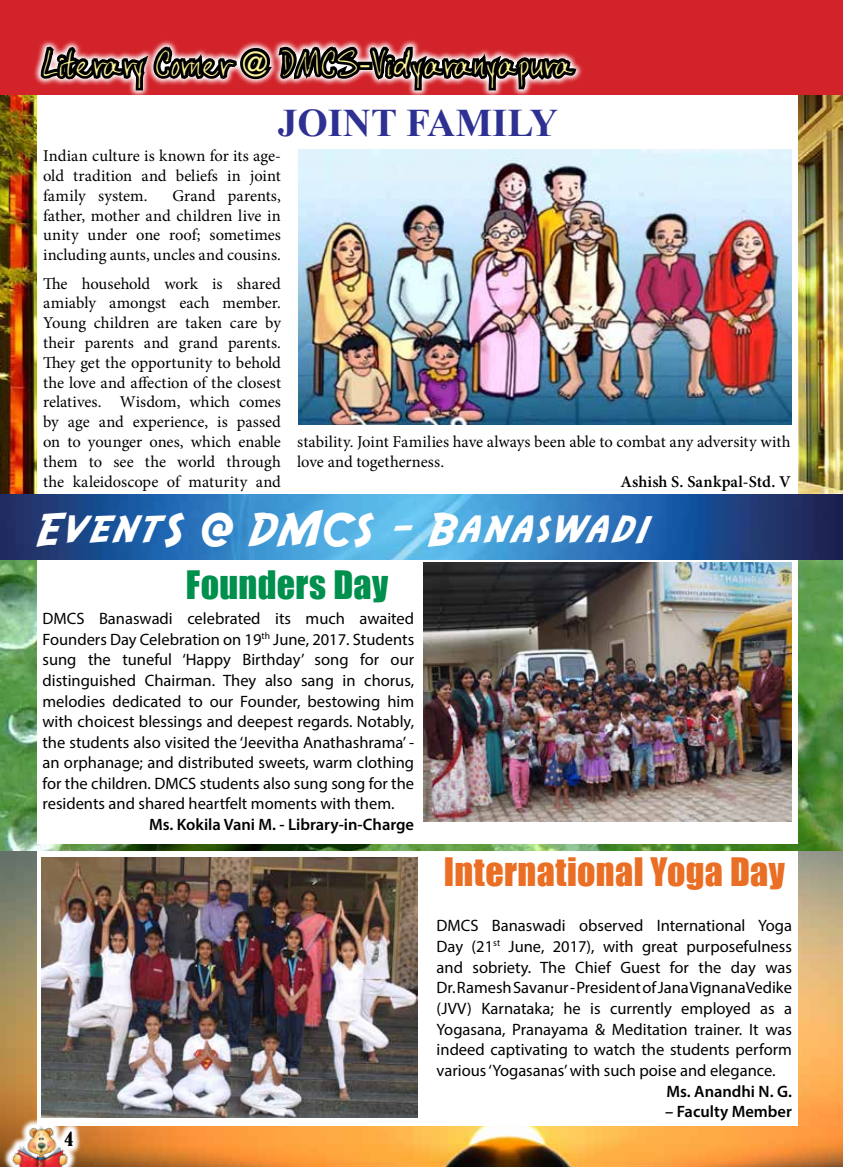
<style>
.page{position:relative;width:843px;height:1167px;background:#fff}
.page>*{position:absolute;margin:0;border:0;box-sizing:border-box;transform-origin:0 0}
.t1{font:45px "Adventure Normal";letter-spacing:-.01em;color:#fff}
.t2{font:700 39px "Times New Roman";color:#2e3092}
.t3{font:36px "Impact";letter-spacing:.01em;color:#ea6e24}
.t4{font:36px "Impact";color:#00904d}
.t5{font:33px "Abera Ham 9";letter-spacing:.05em;color:#fff799}
.t6{font:condensed 18px "Bernard";color:#000}
.t7{font:16.5px/20.5px "Myriad Pro";color:#000;text-align:justify}
.t8{font:16.5px/19.8px "Minion Pro";color:#000;text-align:justify}
.t9{font:600 16.5px "Myriad Pro";color:#000}
.t10{font:600 16.5px "Minion Pro";letter-spacing:.005em;color:#000}
</style>
<div class="page">
<img style="left:0;top:499px;width:842px;height:352px">
<img style="left:0;top:851px;width:842px;height:315px">
<img style="left:0;top:95px;width:842px;height:404px">
<div style="left:37px;top:90px;width:760px;height:405px;background:#fff"></div>
<div style="left:37px;top:556px;width:760px;height:287px;background:#fff"></div>
<div style="left:37px;top:851px;width:760px;height:275px;background:#fff"></div>
<svg style="left:0;top:1116px;width:81px;height:50px"></svg>
<img style="left:4px;top:1126px;width:67px;height:40px">
<svg style="left:55px;top:1122px;width:787px;height:34px;background:#f4ae5d"></svg>
<div style="left:0;top:0;width:842px;height:95px;background:#d2232a"></div>
<svg style="left:38px;top:40px;width:542px;height:55px"></svg>
<img style="left:423px;top:563px;width:368px;height:258px">
<img style="left:42px;top:857px;width:375px;height:260px">
<img style="left:298px;top:149px;width:493px;height:275px">
<h3 class="t5" style="left:43px;top:45px;width:531px">Literary Corner @ DMCS-Vidyaranyapura</h3>
<h2 class="t2" style="left:278px;top:95px;width:281px">JOINT FAMILY</h2>
<p class="t8" style="left:43px;top:146px;width:239px">Indian culture is known for its age&shy;old tradition and beliefs in joint family system.</p>
<p class="t8" style="left:43px;top:186px;width:239px;text-indent:129px">Grand parents, father, mother and children live in unity under one roof; sometimes including aunts, uncles and cousins.</p>
<p class="t8" style="left:43px;top:273px;width:239px">The household work is shared amiably amongst each member.<br>Young children are taken care by their parents and grand parents.<br>They get the opportunity to behold the love and affection of the closest relatives. Wisdom, which comes by age and experience, is passed on to younger ones, which enable them to see the world through the kaleidoscope of maturity and</p>
<p class="t8" style="left:297px;top:432px;width:495px">stability. Joint Families have always been able to combat any adversity with love and togetherness.</p>
<p class="t10" style="left:620px;top:470px;width:172px">Ashish S. Sankpal-Std. V</p>
<h1 class="t1" style="left:36px;top:508px;width:616px">EventS @ DMCS - Banaswadi</h1>
<h3 class="t4" style="left:186px;top:556px;width:204px">Founders Day</h3>
<p class="t7" style="left:42px;top:608px;width:373px">DMCS Banaswadi celebrated its much awaited Founders Day Celebration on 19<sup>th</sup> June, 2017. Students sung the tuneful ‘Happy Birthday’ song for our distinguished Chairman. They also sang in chorus, melodies dedicated to our Founder, bestowing him with choicest blessings and deepest regards. Notably, the students also visited the ‘Jeevitha Anathashrama’ - an orphanage; and distributed sweets, warm clothing for the children. DMCS students also sung song for the residents and shared heartfelt moments with them.</p>
<p class="t9" style="left:149px;top:814px;width:266px">Ms. Kokila Vani M. - Library-in-Charge</p>
<p class="t6" style="left:65px;top:1128px;width:10px">4</p>
<h3 class="t3" style="left:443px;top:844px;width:343px">International Yoga Day</h3>
<p class="t7" style="left:436px;top:915px;width:357px">DMCS Banaswadi observed International Yoga Day (21<sup>st</sup> June, 2017), with great purposefulness and sobriety. The Chief Guest for the day was Dr. Ramesh Savanur - President of Jana VignanaVedike (JVV) Karnataka; he is currently employed as a Yogasana, Pranayama &amp; Meditation trainer. It was indeed captivating to watch the students perform various ‘Yogasanas’ with such poise and elegance.</p>
<p class="t9" style="left:666px;top:1080px;width:127px">Ms. Anandhi N. G.</p>
<p class="t9" style="left:665px;top:1101px;width:128px">– Faculty Member</p>
</div>
